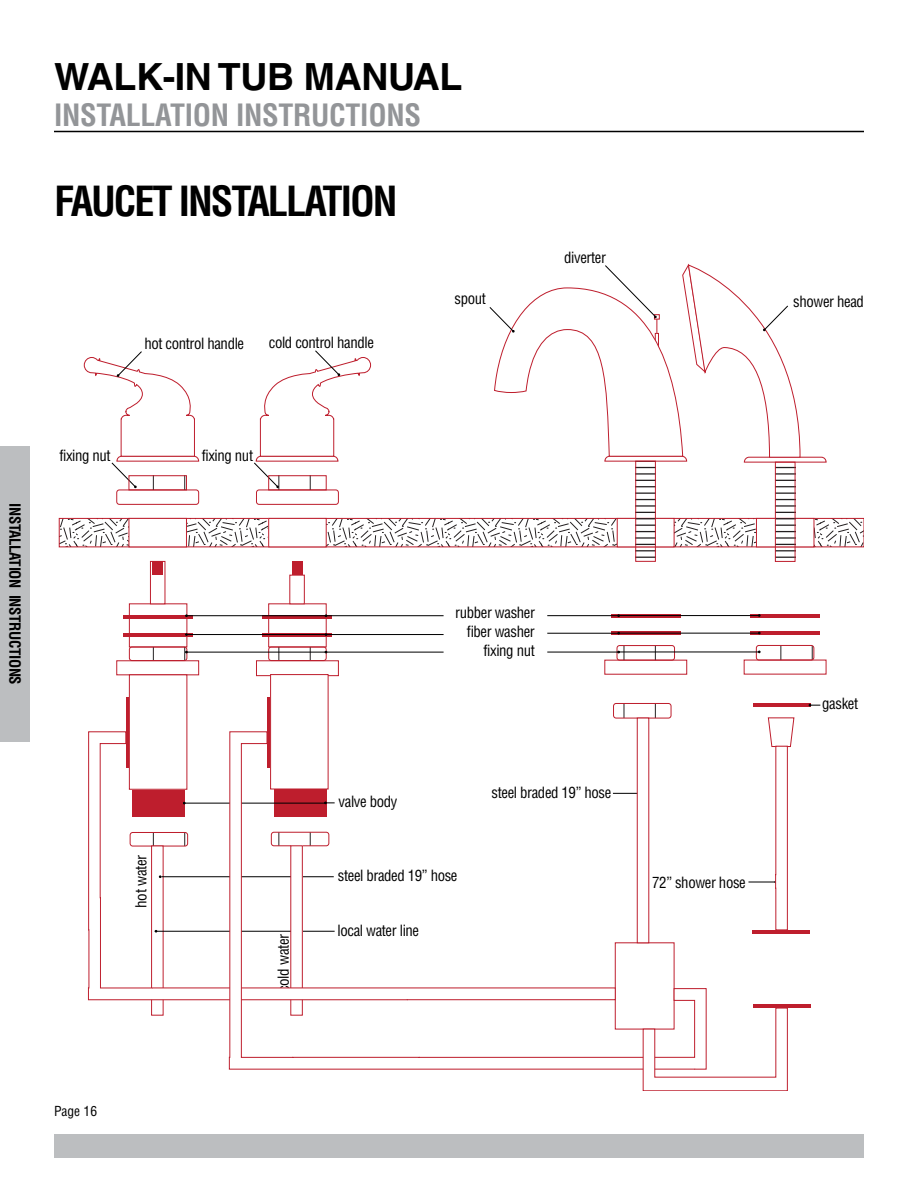
<style>
.page{position:relative;width:918px;height:1188px;background:#fff}
.page>*{position:absolute;margin:0;border:0;box-sizing:border-box;transform-origin:0 0}
.t1{font:700 condensed 40.5px "Helvetica LT Std";letter-spacing:-.05em;color:#000}
.t2{font:700 37.5px "Helvetica LT Std";letter-spacing:-.01em;color:#000}
.t3{font:700 condensed 30px "Helvetica LT Std";letter-spacing:-.01em;color:#939598}
.t4{font:condensed 15.15px/18.9px "Helvetica LT Std";letter-spacing:-.025em;color:#000;text-align:right}
.t5{font:700 condensed 15px "Helvetica LT Std";letter-spacing:-.025em;color:#000}
.t6{font:condensed 14.85px "Helvetica LT Std";letter-spacing:-.025em;color:#000}
.t7{font:condensed 13.5px "Helvetica LT Std";color:#000}
</style>
<div class="page">
<div style="left:54px;top:1134px;width:810px;height:23px;background:#bcbec0"></div>
<hr style="left:54px;top:131px;width:810px;height:1px;background:#000">
<div style="left:0;top:446px;width:30px;height:296px;background:#bcbec0"></div>
<svg style="left:61px;top:520px;width:801px;height:25px"></svg>
<div style="left:59px;top:518px;width:805px;height:29px;border:1px solid #be1e2d"></div>
<div style="left:129px;top:518px;width:57px;height:29px;background:#fff"></div>
<div style="left:129px;top:518px;width:58px;height:29px;border:1px solid #be1e2d"></div>
<div style="left:269px;top:518px;width:57px;height:29px;background:#fff"></div>
<div style="left:268px;top:518px;width:59px;height:29px;border:1px solid #be1e2d"></div>
<div style="left:617px;top:518px;width:57px;height:29px;background:#fff"></div>
<div style="left:617px;top:518px;width:58px;height:29px;border:1px solid #be1e2d"></div>
<div style="left:756px;top:518px;width:58px;height:29px;background:#fff"></div>
<div style="left:756px;top:518px;width:58px;height:29px;border:1px solid #be1e2d"></div>
<div style="left:116px;top:490px;width:83px;height:15px;border:1px solid #be1e2d;border-radius:3px"></div>
<div style="left:129px;top:475px;width:58px;height:15px;border:1px solid #be1e2d"></div>
<div style="left:256px;top:490px;width:83px;height:15px;border:1px solid #be1e2d;border-radius:3px"></div>
<div style="left:268px;top:475px;width:59px;height:15px;border:1px solid #be1e2d"></div>
<svg style="left:617px;top:646px;width:58px;height:14px"></svg>
<div style="left:617px;top:645px;width:58px;height:16px;border:1px solid #be1e2d;border-radius:3px"></div>
<svg style="left:614px;top:703px;width:57px;height:15px"></svg>
<div style="left:613px;top:703px;width:58px;height:16px;border:1px solid #be1e2d;border-radius:3px"></div>
<svg style="left:83px;top:351px;width:117px;height:137px"></svg>
<svg style="left:254px;top:350px;width:117px;height:138px"></svg>
<svg style="left:637px;top:466px;width:17px;height:92px"></svg>
<div style="left:635px;top:461px;width:21px;height:101px;border:1px solid #be1e2d"></div>
<svg style="left:777px;top:466px;width:17px;height:92px"></svg>
<div style="left:775px;top:462px;width:21px;height:100px;border:1px solid #be1e2d"></div>
<hr style="left:611px;top:614px;width:69px;height:3px;background:#be1e2d">
<svg style="left:611px;top:631px;width:69px;height:4px"></svg>
<svg style="left:489px;top:263px;width:338px;height:200px"></svg>
<hr style="left:547px;top:652px;width:73px;height:1px;background:#000">
<hr style="left:547px;top:633px;width:73px;height:1px;background:#000">
<hr style="left:547px;top:615px;width:73px;height:1px;background:#000">
<div style="left:129px;top:603px;width:58px;height:44px;border:1px solid #be1e2d"></div>
<div style="left:744px;top:660px;width:83px;height:15px;border:1px solid #be1e2d"></div>
<svg style="left:756px;top:645px;width:58px;height:15px"></svg>
<div style="left:756px;top:645px;width:58px;height:15px;border:1px solid #be1e2d;border-radius:3px"></div>
<hr style="left:751px;top:614px;width:69px;height:3px;background:#be1e2d">
<hr style="left:751px;top:631px;width:69px;height:4px;background:#be1e2d">
<hr style="left:619px;top:652px;width:140px;height:1px;background:#000">
<hr style="left:619px;top:633px;width:140px;height:1px;background:#000">
<hr style="left:619px;top:615px;width:140px;height:1px;background:#000">
<div style="left:129px;top:647px;width:58px;height:14px;border:1px solid #be1e2d;border-radius:3px"></div>
<hr style="left:124px;top:615px;width:69px;height:4px;background:#be1e2d">
<hr style="left:124px;top:633px;width:69px;height:3px;background:#be1e2d">
<hr style="left:126px;top:697px;width:3px;height:71px;background:#be1e2d">
<div style="left:268px;top:603px;width:59px;height:44px;border:1px solid #be1e2d"></div>
<div style="left:256px;top:660px;width:83px;height:16px;border:1px solid #be1e2d"></div>
<svg style="left:269px;top:647px;width:57px;height:14px"></svg>
<div style="left:268px;top:647px;width:59px;height:14px;border:1px solid #be1e2d;border-radius:3px"></div>
<svg style="left:263px;top:616px;width:69px;height:3px"></svg>
<hr style="left:263px;top:633px;width:69px;height:3px;background:#be1e2d">
<hr style="left:753px;top:703px;width:57px;height:4px;background:#be1e2d">
<hr style="left:752px;top:930px;width:58px;height:4px;background:#be1e2d">
<hr style="left:753px;top:1004px;width:57px;height:4px;background:#be1e2d">
<div style="left:150px;top:561px;width:15px;height:43px;border:1px solid #be1e2d"></div>
<div style="left:289px;top:575px;width:16px;height:29px;border:1px solid #be1e2d"></div>
<div style="left:152px;top:561px;width:11px;height:14px;background:#be1e2d"></div>
<div style="left:292px;top:562px;width:10px;height:13px;background:#be1e2d"></div>
<div style="left:129px;top:674px;width:58px;height:116px;border:1px solid #be1e2d"></div>
<hr style="left:325px;top:615px;width:119px;height:1px;background:#000">
<hr style="left:325px;top:634px;width:119px;height:1px;background:#000">
<hr style="left:325px;top:652px;width:119px;height:1px;background:#000">
<hr style="left:185px;top:615px;width:141px;height:1px;background:#000">
<hr style="left:185px;top:634px;width:141px;height:1px;background:#000">
<hr style="left:185px;top:652px;width:141px;height:1px;background:#000">
<hr style="left:267px;top:697px;width:4px;height:70px;background:#be1e2d">
<div style="left:270px;top:674px;width:59px;height:115px;border:1px solid #be1e2d"></div>
<div style="left:151px;top:846px;width:13px;height:170px;border:1px solid #be1e2d"></div>
<svg style="left:809px;top:704px;width:11px;height:2px"></svg>
<svg style="left:613px;top:717px;width:37px;height:14px"></svg>
<svg style="left:88px;top:731px;width:140px;height:270px"></svg>
<svg style="left:228px;top:731px;width:479px;height:339px"></svg>
<svg style="left:748px;top:717px;width:47px;height:213px"></svg>
<svg style="left:642px;top:1007px;width:146px;height:84px"></svg>
<h2 class="t2" style="left:54px;top:54px;width:410px">WALK-IN TUB MANUAL</h2>
<h3 class="t3" style="left:54px;top:96px;width:369px">INSTALLATION INSTRUCTIONS</h3>
<h1 class="t1" style="left:54px;top:176px;width:345px">FAUCET INSTALLATION</h1>
<p class="t4" style="left:144px;top:334px;width:101px">hot control handle</p>
<p class="t4" style="left:269px;top:333px;width:107px">cold control handle</p>
<p class="t4" style="left:564px;top:248px;width:43px">diverter</p>
<p class="t4" style="left:455px;top:289px;width:33px">spout</p>
<p class="t4" style="left:793px;top:292px;width:72px">shower head</p>
<p class="t5" style="left:24px;top:503px;width:183px;rotate:90deg">INSTALLATION INSTRUCTIONS</p>
<p class="t4" style="left:59px;top:446px;width:53px">fixing nut</p>
<p class="t4" style="left:202px;top:446px;width:53px">fixing nut</p>
<p class="t6" style="left:132px;top:908px;width:54px;rotate:-90deg">hot water</p>
<p class="t6" style="left:274px;top:992px;width:60px;rotate:-90deg">cold water</p>
<p class="t4" style="left:455px;top:603px;width:81px">rubber washer fiber washer</p>
<p class="t4" style="left:483px;top:641px;width:53px">fixing nut</p>
<p class="t4" style="left:339px;top:792px;width:60px">valve body</p>
<p class="t4" style="left:338px;top:866px;width:121px">steel braded 19” hose</p>
<p class="t4" style="left:338px;top:920px;width:83px">local water line</p>
<p class="t4" style="left:492px;top:783px;width:121px">steel braded 19” hose</p>
<p class="t4" style="left:652px;top:873px;width:95px">72” shower hose</p>
<p class="t4" style="left:822px;top:694px;width:37px">gasket</p>
<p class="t7" style="left:54px;top:1103px;width:45px">Page 16</p>
</div>
